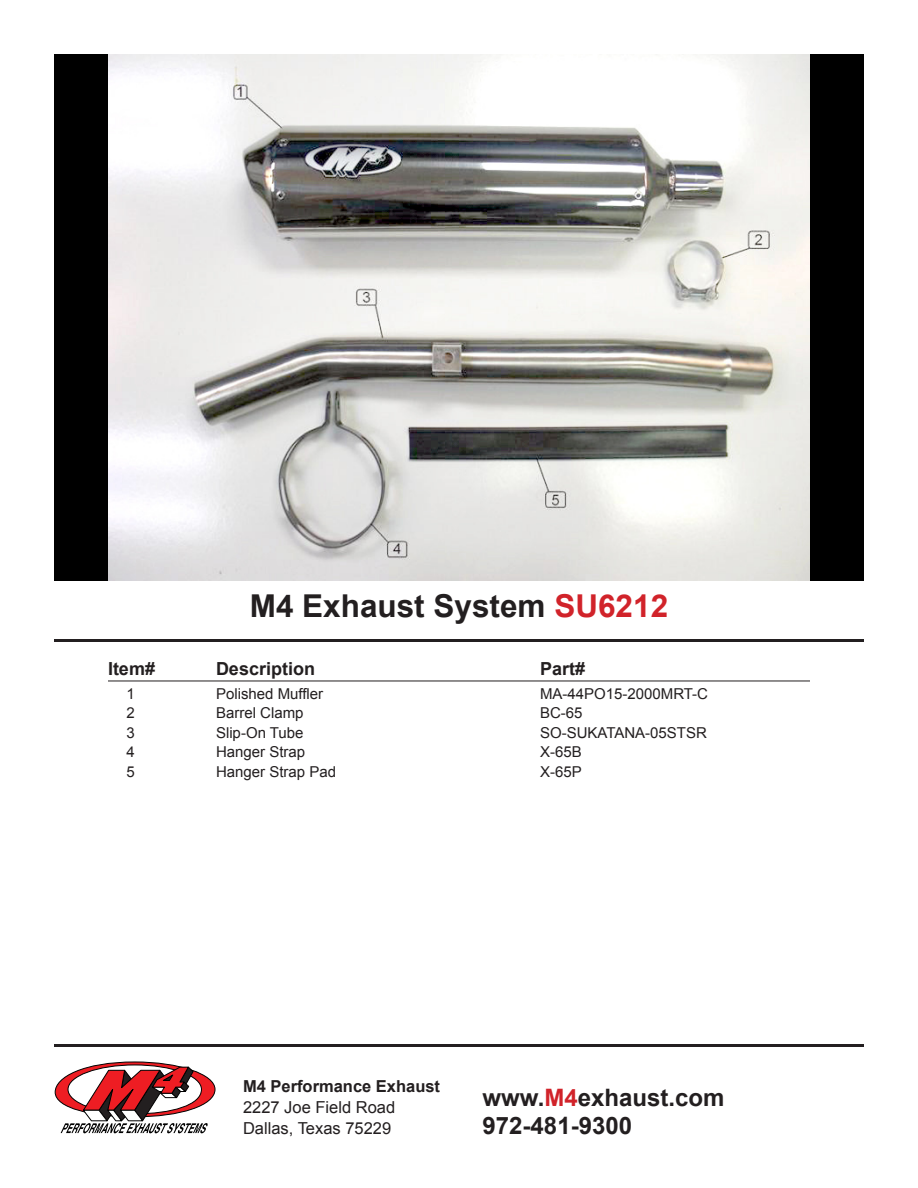
<style>
.page{position:relative;width:918px;height:1188px;background:#fff}
.page>*{position:absolute;margin:0;border:0;box-sizing:border-box;transform-origin:0 0}
.Head_Sub1{font:700 31.5px "Arial";color:#231f20}
.t1{font:700 24px "Arial";color:#231f20}
.partlist_subhead{font:700 18px "Arial";color:#231f20}
.t2{font:16.5px "Arial";color:#231f20}
.t3{font:700 16.5px "Arial";color:#231f20}
.partlist_parts{font:15px "Arial";color:#231f20}
.s1{color:#d1232a}
</style>
<div class="page">
<div style="left:54px;top:54px;width:810px;height:526px;background:#000"></div>
<svg style="left:54px;top:1061px;width:162px;height:72px"></svg>
<hr style="left:54px;top:1044px;width:810px;height:3px;background:#231f20">
<hr style="left:54px;top:639px;width:810px;height:3px;background:#231f20">
<hr style="left:108px;top:681px;width:702px;height:1px;background:#231f20">
<img style="left:108px;top:54px;width:702px;height:526px">
<p class="Head_Sub1" style="left:250px;top:585px;width:420px">M4 Exhaust System <span class="s1">SU6212</span></p>
<p class="partlist_subhead" style="left:108px;top:656px;width:49px">Item#</p>
<p class="partlist_subhead" style="left:216px;top:656px;width:101px">Description</p>
<p class="partlist_subhead" style="left:540px;top:656px;width:47px">Part#</p>
<p class="partlist_parts" style="left:127px;top:684px;width:10px">1</p>
<p class="partlist_parts" style="left:216px;top:684px;width:109px">Polished Muffler</p>
<p class="partlist_parts" style="left:540px;top:684px;width:170px">MA-44PO15-2000MRT-C</p>
<p class="partlist_parts" style="left:127px;top:703px;width:10px">2</p>
<p class="partlist_parts" style="left:216px;top:703px;width:89px">Barrel Clamp</p>
<p class="partlist_parts" style="left:540px;top:703px;width:44px">BC-65</p>
<p class="partlist_parts" style="left:127px;top:723px;width:10px">3</p>
<p class="partlist_parts" style="left:216px;top:723px;width:89px">Slip-On Tube</p>
<p class="partlist_parts" style="left:540px;top:723px;width:168px">SO-SUKATANA-05STSR</p>
<p class="partlist_parts" style="left:127px;top:742px;width:10px">4</p>
<p class="partlist_parts" style="left:216px;top:742px;width:91px">Hanger Strap</p>
<p class="partlist_parts" style="left:540px;top:742px;width:43px">X-65B</p>
<p class="partlist_parts" style="left:127px;top:762px;width:10px">5</p>
<p class="partlist_parts" style="left:216px;top:762px;width:122px">Hanger Strap Pad</p>
<p class="partlist_parts" style="left:540px;top:762px;width:43px">X-65P</p>
<p class="t3" style="left:243px;top:1075px;width:199px">M4 Performance Exhaust</p>
<p class="t2" style="left:243px;top:1096px;width:154px">2227 Joe Field Road</p>
<p class="t2" style="left:243px;top:1117px;width:150px">Dallas, Texas 75229</p>
<p class="t1" style="left:483px;top:1081px;width:243px">www.<span class="s1">M4</span>exhaust.com</p>
<p class="t1" style="left:483px;top:1110px;width:151px">972-481-9300</p>
</div>
